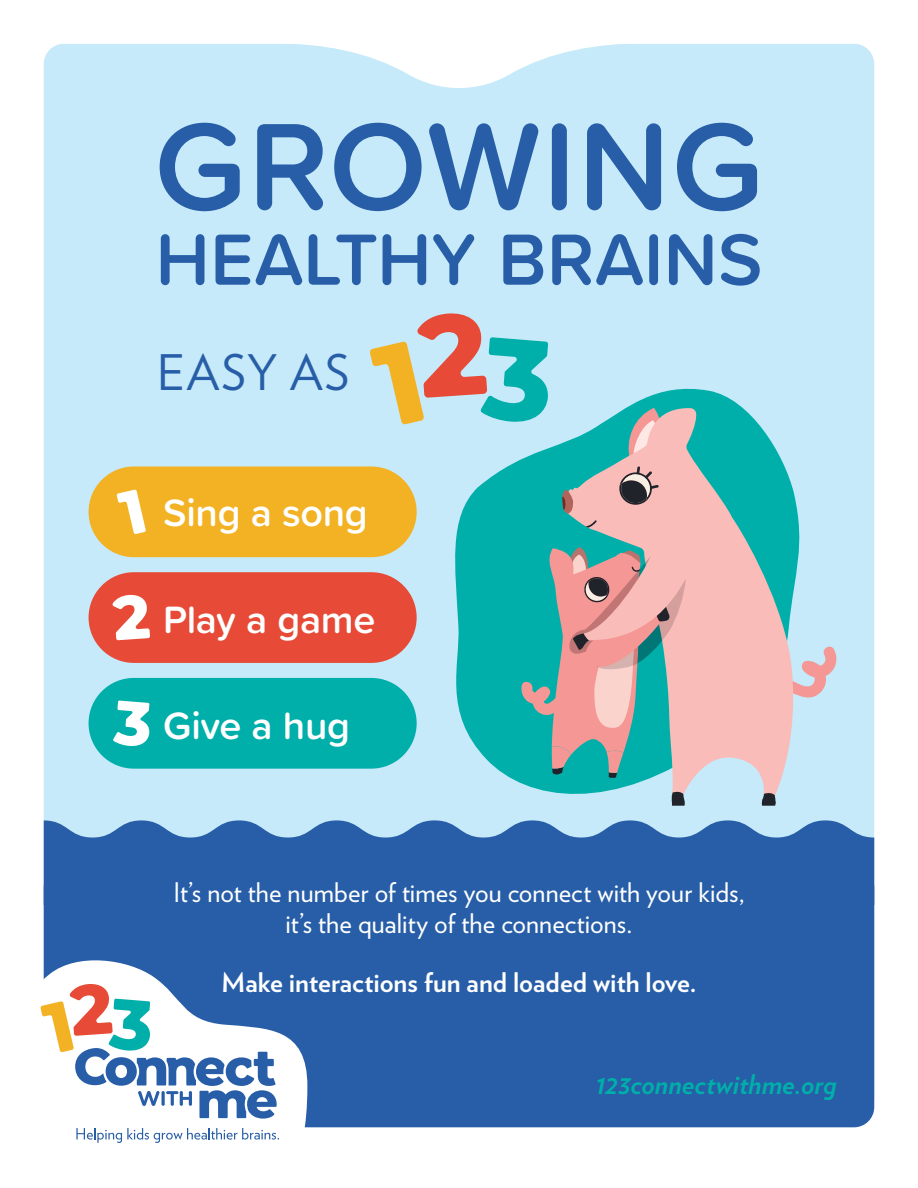
<style>
.page{position:relative;width:918px;height:1188px;background:#fff}
.page>*{position:absolute;margin:0;border:0;box-sizing:border-box;transform-origin:0 0}
.t1{font:600 128.1px "Proxima Soft";letter-spacing:.01em;color:#275ea7}
.t2{font:600 75.15px "Proxima Soft";color:#275ea7}
.t3{font:48.9px "Verlag";letter-spacing:.03em;color:#275ea7}
.t4{font:600 39.45px "Proxima Soft";letter-spacing:-.01em;color:#fff}
.t5{font:27px/31.5px "Verlag";color:#fff;text-align:center}
.t6{font:700 27px "Verlag";color:#fff}
.t7{font:italic 700 27px "Verlag";color:#00afa9}
</style>
<div class="page">
<div style="left:44px;top:44px;width:830px;height:1074px;background:#c6eafa;border-radius:20px"></div>
<svg style="left:43px;top:44px;width:832px;height:44px"></svg>
<div style="left:44px;top:868px;width:830px;height:259px;background:#275ea7;border-radius:20px"></div>
<svg style="left:43px;top:952px;width:264px;height:176px"></svg>
<svg style="left:40px;top:983px;width:237px;height:136px"></svg>
<svg style="left:76px;top:1128px;width:203px;height:15px"></svg>
<div style="left:89px;top:466px;width:328px;height:91px;background:#f3b223;border-radius:45px"></div>
<svg style="left:117px;top:489px;width:29px;height:45px"></svg>
<div style="left:89px;top:572px;width:328px;height:91px;background:#e74b37;border-radius:45px"></div>
<svg style="left:112px;top:594px;width:38px;height:46px"></svg>
<div style="left:89px;top:678px;width:328px;height:91px;background:#00afa9;border-radius:45px"></div>
<svg style="left:113px;top:701px;width:37px;height:45px"></svg>
<svg style="left:511px;top:389px;width:289px;height:416px"></svg>
<svg style="left:798px;top:643px;width:39px;height:62px"></svg>
<svg style="left:563px;top:407px;width:235px;height:394px"></svg>
<svg style="left:762px;top:792px;width:14px;height:14px"></svg>
<svg style="left:672px;top:791px;width:14px;height:15px"></svg>
<svg style="left:370px;top:313px;width:330px;height:465px"></svg>
<svg style="left:44px;top:820px;width:830px;height:64px;fill:#275ea7"></svg>
<p class="t1" style="left:154px;top:71px;width:611px">GROWING</p>
<p class="t2" style="left:155px;top:203px;width:609px">HEALTHY BRAINS</p>
<p class="t3" style="left:157px;top:336px;width:194px">EASY AS</p>
<p class="t4" style="left:163px;top:483px;width:206px">Sing a song</p>
<p class="t4" style="left:163px;top:590px;width:214px">Play a game</p>
<p class="t4" style="left:163px;top:696px;width:189px">Give a hug</p>
<p class="t5" style="left:173px;top:875px;width:573px">It’s not the number of times you connect with your kids, it’s the quality of the connections.</p>
<p class="t6" style="left:221px;top:961px;width:477px">Make interactions fun and loaded with love.</p>
<p class="t7" style="left:596px;top:1062px;width:243px">123connectwithme.org</p>
</div>
